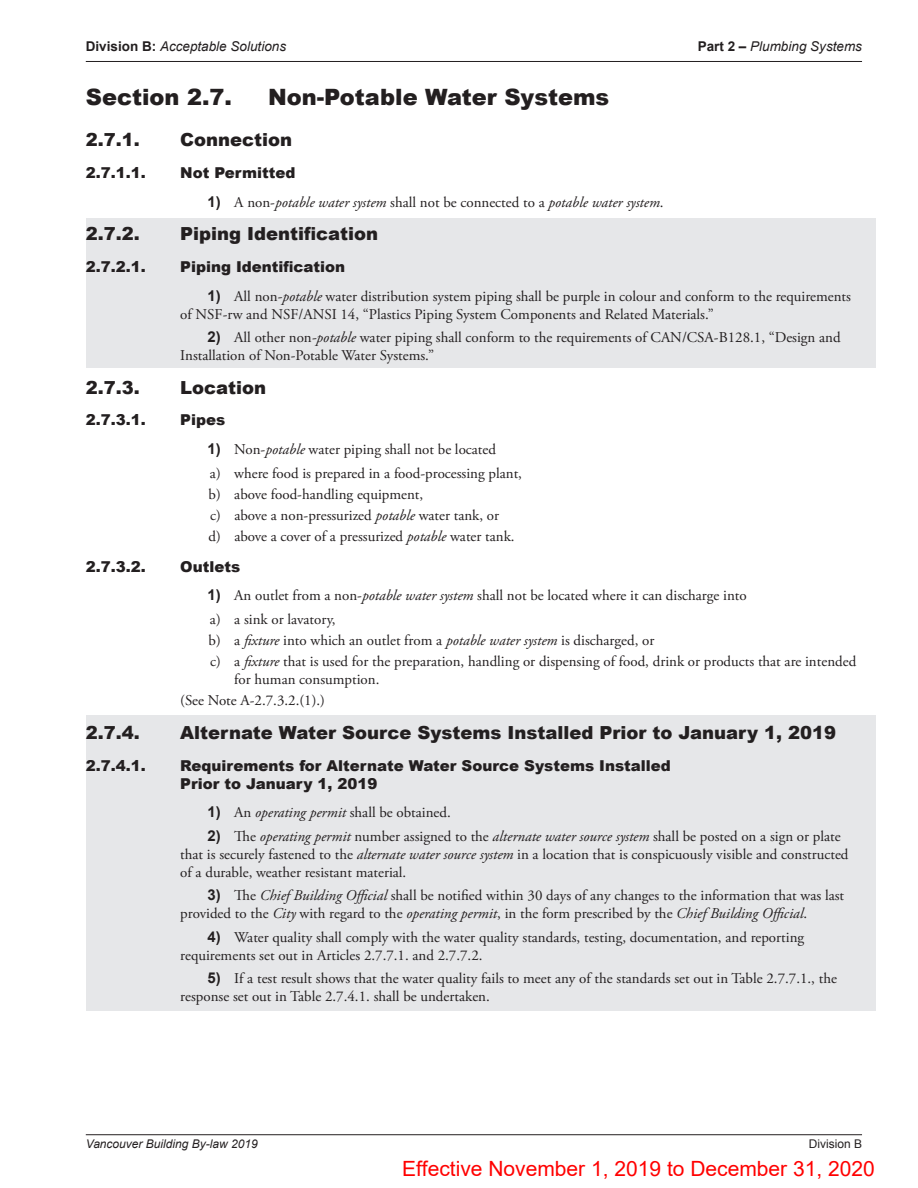
<style>
.page{position:relative;width:918px;height:1188px;background:#fff}
.page>*{position:absolute;margin:0;border:0;box-sizing:border-box;transform-origin:0 0}
.t1{font:900 22.5px "Arial";color:#231f20}
.t2{font:21px "Arial";color:#f00}
.t3{font:900 18px "Arial";color:#231f20}
.t4{font:15px/18px "Adobe Garamond Pro";color:#231f20}
.t5{font:900 15px/18px "Arial";color:#231f20}
.t6{font:italic 15px "Adobe Garamond Pro";color:#231f20}
.t7{font:italic 13.5px "Arial";color:#231f20}
.t8{font:italic 12px "Arial";color:#231f20}
.t9{font:12px "Arial";color:#231f20}
.s1{font-weight:700;font-style:normal}
.s2{font-family:"Arial";font-weight:700;font-style:normal}
.s3{font-style:normal}
.s4{font-family:"Arial";font-weight:700}
.s5{font-style:italic}
</style>
<div class="page">
<hr style="left:86px;top:61px;width:776px;height:1px;background:#231f20">
<hr style="left:86px;top:1134px;width:776px;height:1px;background:#231f20">
<div style="left:86px;top:218px;width:790px;height:149px;background:#e6e7e9"></div>
<div style="left:86px;top:715px;width:790px;height:296px;background:#e6e7e9"></div>
<p class="t7" style="left:86px;top:38px;width:202px"><span class="s1">Division B:</span> Acceptable Solutions</p>
<p class="t7" style="left:698px;top:38px;width:166px"><span class="s1">Part 2 –</span> Plumbing Systems</p>
<h1 class="t1" style="left:86px;top:80px;width:148px">Section 2.7.</h1>
<h1 class="t1" style="left:268px;top:80px;width:343px">Non-Potable Water Systems</h1>
<p class="t3" style="left:86px;top:127px;width:56px">2.7.1.</p>
<p class="t3" style="left:180px;top:127px;width:114px">Connection</p>
<p class="t5" style="left:86px;top:163px;width:62px">2.7.1.1.</p>
<p class="t5" style="left:180px;top:163px;width:117px">Not Permitted</p>
<p class="t6" style="left:208px;top:193px;width:458px"><span class="s2">1)</span> <span class="s3">A non-</span>potable water system <span class="s3">shall not be connected to a</span> potable water system<span class="s3">.</span></p>
<p class="t3" style="left:86px;top:221px;width:56px">2.7.2.</p>
<p class="t3" style="left:180px;top:221px;width:199px">Piping Identification</p>
<p class="t5" style="left:86px;top:257px;width:62px">2.7.2.1.</p>
<p class="t5" style="left:180px;top:257px;width:166px">Piping Identification</p>
<p class="t4" style="left:180px;top:288px;width:672px;text-indent:27px"><span class="s4">1)</span> All non<span class="s5">-potable</span> water distribution system piping shall be purple in colour and conform to the requirements of NSF-rw and NSF/ANSI 14, “Plastics Piping System Components and Related Materials.”</p>
<p class="t4" style="left:180px;top:329px;width:662px;text-indent:27px"><span class="s4">2)</span> All other non<span class="s5">-potable</span> water piping shall conform to the requirements of CAN/CSA-B128.1, “Design and<br>Installation of Non-Potable Water Systems.”</p>
<p class="t3" style="left:86px;top:374px;width:56px">2.7.3.</p>
<p class="t3" style="left:180px;top:374px;width:87px">Location</p>
<p class="t5" style="left:86px;top:411px;width:62px">2.7.3.1.</p>
<p class="t5" style="left:180px;top:411px;width:46px">Pipes</p>
<p class="t4" style="left:208px;top:438px;width:316px;line-height:23.4px"><span class="s4">1)</span> Non-<span class="s5">potable</span> water piping shall not be located<br>a) where food is prepared in a food-processing plant,</p>
<p class="t4" style="left:208px;top:484px;width:308px;line-height:21.3px">b) above food-handling equipment,<br>c) above a non-pressurized <span class="s5">potable</span> water tank, or<br>d) above a cover of a pressurized <span class="s5">potable</span> water tank.</p>
<p class="t5" style="left:86px;top:557px;width:62px">2.7.3.2.</p>
<p class="t5" style="left:180px;top:557px;width:61px">Outlets</p>
<p class="t4" style="left:208px;top:584px;width:541px;line-height:23.4px"><span class="s4">1)</span> An outlet from a non-<span class="s5">potable water system</span> shall not be located where it can discharge into a) a sink or lavatory,</p>
<p class="t4" style="left:209px;top:630px;width:649px;line-height:21.3px">b) a <span class="s5">fixture</span> into which an outlet from a <span class="s5">potable water system</span> is discharged, or<br>c) a <span class="s5">fixture</span> that is used for the preparation, handling or dispensing of food, drink or products that are intended</p>
<p class="t4" style="left:180px;top:669px;width:201px;line-height:21.3px;text-indent:54px">for human consumption. (See Note A-2.7.3.2.(1).)</p>
<p class="t3" style="left:86px;top:720px;width:56px">2.7.4.</p>
<p class="t3" style="left:180px;top:720px;width:658px">Alternate Water Source Systems Installed Prior to January 1, 2019</p>
<p class="t5" style="left:86px;top:756px;width:62px">2.7.4.1.</p>
<p class="t5" style="left:180px;top:756px;width:492px">Requirements for Alternate Water Source Systems Installed<br>Prior to January 1, 2019</p>
<p class="t4" style="left:208px;top:804px;width:245px"><span class="s4">1)</span> An <span class="s5">operating permit</span> shall be obtained.</p>
<p class="t4" style="left:180px;top:828px;width:670px;text-indent:27px"><span class="s4">2)</span> The <span class="s5">operating permit</span> number assigned to the <span class="s5">alternate water source system</span> shall be posted on a sign or plate that is securely fastened to the <span class="s5">alternate water source system</span> in a location that is conspicuously visible and constructed of a durable, weather resistant material.</p>
<p class="t4" style="left:180px;top:887px;width:665px;text-indent:27px"><span class="s4">3)</span> The <span class="s5">Chief Building Official</span> shall be notified within 30 days of any changes to the information that was last provided to the <span class="s5">City</span> with regard to the <span class="s5">operating permit</span>, in the form prescribed by the <span class="s5">Chief Building Official</span>.</p>
<p class="t4" style="left:180px;top:928px;width:625px;text-indent:27px"><span class="s4">4)</span> Water quality shall comply with the water quality standards, testing, documentation, and reporting requirements set out in Articles 2.7.7.1. and 2.7.7.2.</p>
<p class="t4" style="left:180px;top:970px;width:658px;text-indent:27px"><span class="s4">5)</span> If a test result shows that the water quality fails to meet any of the standards set out in Table 2.7.7.1., the response set out in Table 2.7.4.1. shall be undertaken.</p>
<p class="t8" style="left:86px;top:1136px;width:173px">Vancouver Building By-law 2019</p>
<p class="t9" style="left:809px;top:1136px;width:55px">Division B</p>
<h2 class="t2" style="left:402px;top:1154px;width:474px">Effective November 1, 2019 to December 31, 2020</h2>
</div>
